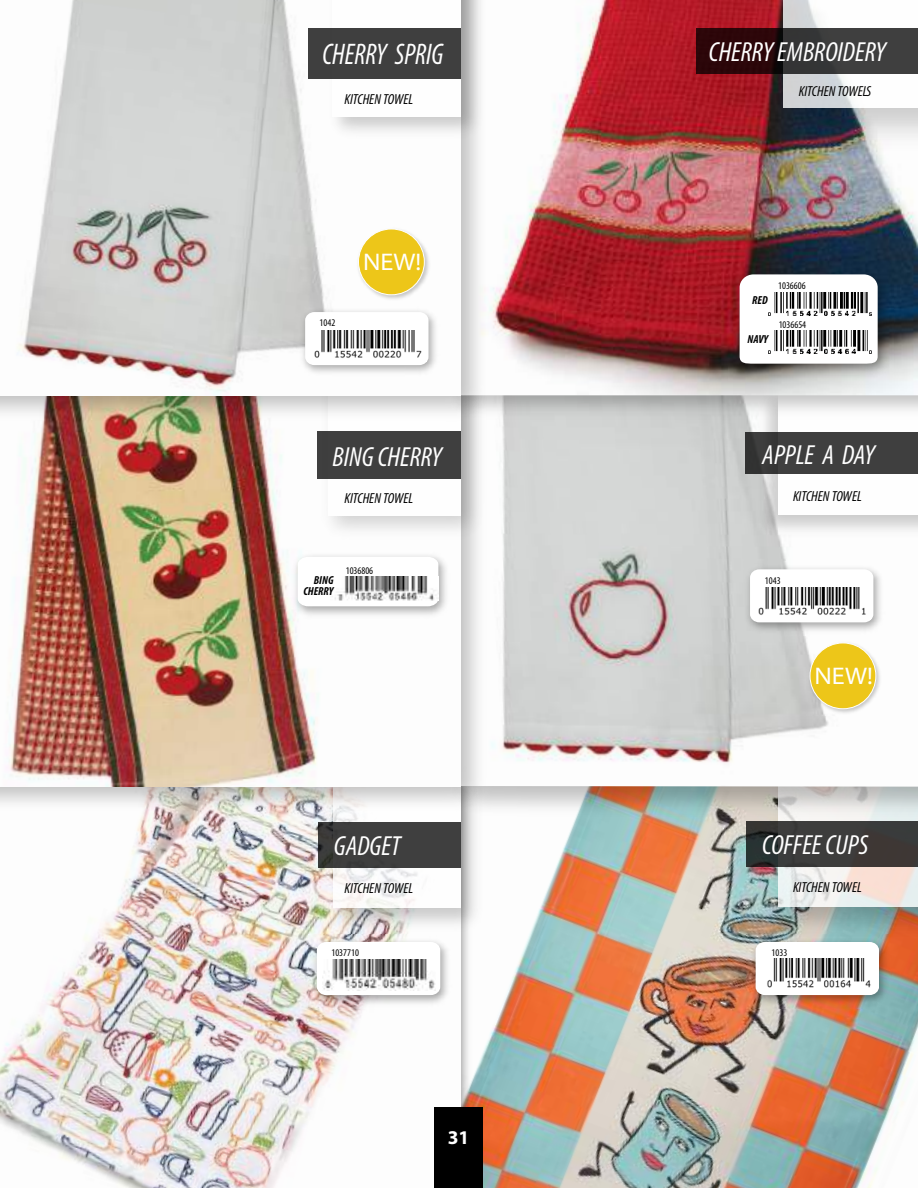
<style>
.page{position:relative;width:918px;height:1188px;background:#fff}
.page>*{position:absolute;margin:0;border:0;box-sizing:border-box;transform-origin:0 0}
.t1{font:italic condensed 30px "Myriad Pro";color:#fff;scale:.93 1}
.t2{font:italic condensed 27.75px "Myriad Pro";color:#fff}
.t3{font:semi-expanded 24.15px "Myriad Pro";letter-spacing:.005em;color:#fff}
.t4{font:700 19.5px "Myriad Pro";color:#fff}
.t5{font:italic condensed 14.55px "Myriad Pro";color:#000}
.t6{font:italic 700 condensed 11.7px/10.2px "Myriad Pro";color:#000;text-align:right}
.t7{font:condensed 10.2px "Myriad Pro";color:#000}
</style>
<div class="page">
<img style="left:475px;top:824px;width:443px;height:364px">
<img style="left:765px;top:867px;width:153px;height:77px">
<svg style="left:778px;top:867px;width:140px;height:40px"></svg>
<svg style="left:746px;top:824px;width:172px;height:43px;background:#383837"></svg>
<img style="left:0;top:819px;width:363px;height:369px">
<img style="left:323px;top:819px;width:166px;height:117px">
<svg style="left:333px;top:819px;width:128px;height:89px"></svg>
<div style="left:319px;top:822px;width:142px;height:46px;background:#3f3f3f"></div>
<img style="left:336px;top:787px;width:582px;height:37px">
<img style="left:494px;top:425px;width:424px;height:362px">
<img style="left:751px;top:425px;width:167px;height:117px">
<div style="left:778px;top:394px;width:140px;height:121px;background:#fff"></div>
<div style="left:746px;top:432px;width:172px;height:42px;background:#3f3f3f"></div>
<img style="left:0;top:545px;width:494px;height:274px">
<img style="left:0;top:429px;width:461px;height:357px">
<img style="left:314px;top:429px;width:167px;height:116px">
<div style="left:328px;top:350px;width:133px;height:166px;background:#fff"></div>
<div style="left:318px;top:431px;width:143px;height:48px;background:#3f3f3f"></div>
<img style="left:494px;top:395px;width:424px;height:30px">
<img style="left:494px;top:0;width:424px;height:395px">
<img style="left:729px;top:265px;width:164px;height:115px">
<svg style="left:740px;top:274px;width:138px;height:90px"></svg>
<img style="left:769px;top:292px;width:102px;height:23px">
<img style="left:769px;top:331px;width:103px;height:22px">
<img style="left:0;top:144px;width:494px;height:285px">
<img style="left:0;top:0;width:461px;height:395px">
<img style="left:763px;top:0;width:155px;height:163px">
<svg style="left:783px;top:0;width:135px;height:108px"></svg>
<svg style="left:696px;top:28px;width:222px;height:46px;background:#332627"></svg>
<img style="left:322px;top:0;width:159px;height:144px">
<div style="left:332px;top:0;width:129px;height:116px;background:#fff"></div>
<div style="left:308px;top:28px;width:153px;height:50px;background:#3f3f3f"></div>
<img style="left:297px;top:304px;width:143px;height:74px">
<div style="left:305px;top:312px;width:124px;height:53px;background:#fff;border-radius:9px"></div>
<img style="left:807px;top:640px;width:76px;height:76px">
<div style="left:810px;top:643px;width:66px;height:66px;background:#edc619;border-radius:50%"></div>
<div style="left:810px;top:643px;width:66px;height:66px;border:1px solid #fff;border-radius:50%"></div>
<img style="left:355px;top:225px;width:76px;height:77px">
<div style="left:359px;top:229px;width:65px;height:66px;background:#edc619;border-radius:50%"></div>
<div style="left:358px;top:229px;width:67px;height:66px;border:1px solid #fff;border-radius:50%"></div>
<img style="left:289px;top:549px;width:162px;height:71px">
<svg style="left:298px;top:557px;width:140px;height:49px"></svg>
<img style="left:331px;top:577px;width:107px;height:24px">
<img style="left:314px;top:330px;width:108px;height:28px">
<img style="left:741px;top:562px;width:144px;height:73px">
<div style="left:750px;top:569px;width:123px;height:53px;background:#fff;border-radius:9px"></div>
<img style="left:758px;top:588px;width:108px;height:27px">
<img style="left:747px;top:934px;width:144px;height:74px">
<div style="left:756px;top:942px;width:123px;height:53px;background:#fff;border-radius:9px"></div>
<img style="left:767px;top:959px;width:104px;height:28px">
<img style="left:308px;top:934px;width:144px;height:74px">
<div style="left:317px;top:942px;width:123px;height:53px;background:#fff;border-radius:9px"></div>
<img style="left:323px;top:959px;width:112px;height:31px">
<div style="left:434px;top:1107px;width:49px;height:81px;background:#000"></div>
<h1 class="t1" style="left:322px;top:36px;width:132px">CHERRY SPRIG</h1>
<h2 class="t2" style="left:709px;top:35px;width:179px">CHERRY EMBROIDERY</h2>
<p class="t5" style="left:344px;top:91px;width:70px">KITCHEN TOWEL</p>
<p class="t5" style="left:799px;top:83px;width:74px">KITCHEN TOWELS</p>
<p class="t7" style="left:320px;top:316px;width:17px">1042</p>
<h3 class="t3" style="left:363px;top:246px;width:60px">NEW!</h3>
<p class="t6" style="left:752px;top:295px;width:17px">RED</p>
<p class="t6" style="left:748px;top:333px;width:22px">NAVY</p>
<p class="t7" style="left:778px;top:279px;width:29px">1036606</p>
<p class="t7" style="left:779px;top:318px;width:29px">1036654</p>
<h2 class="t2" style="left:333px;top:440px;width:111px">BING CHERRY</h2>
<h2 class="t2" style="left:762px;top:438px;width:114px">APPLE A DAY</h2>
<p class="t5" style="left:344px;top:490px;width:70px">KITCHEN TOWEL</p>
<p class="t5" style="left:793px;top:487px;width:70px">KITCHEN TOWEL</p>
<p class="t7" style="left:346px;top:564px;width:29px">1036806</p>
<p class="t6" style="left:303px;top:575px;width:32px">BING<br>CHERRY</p>
<p class="t7" style="left:765px;top:574px;width:17px">1043</p>
<h3 class="t3" style="left:815px;top:660px;width:60px">NEW!</h3>
<h2 class="t2" style="left:334px;top:829px;width:68px">GADGET</h2>
<p class="t5" style="left:344px;top:880px;width:70px">KITCHEN TOWEL</p>
<h2 class="t2" style="left:762px;top:829px;width:108px">COFFEE CUPS</h2>
<p class="t5" style="left:793px;top:878px;width:70px">KITCHEN TOWEL</p>
<p class="t7" style="left:331px;top:947px;width:29px">1037710</p>
<p class="t7" style="left:772px;top:947px;width:17px">1033</p>
<h3 class="t4" style="left:448px;top:1125px;width:23px">31</h3>
</div>
